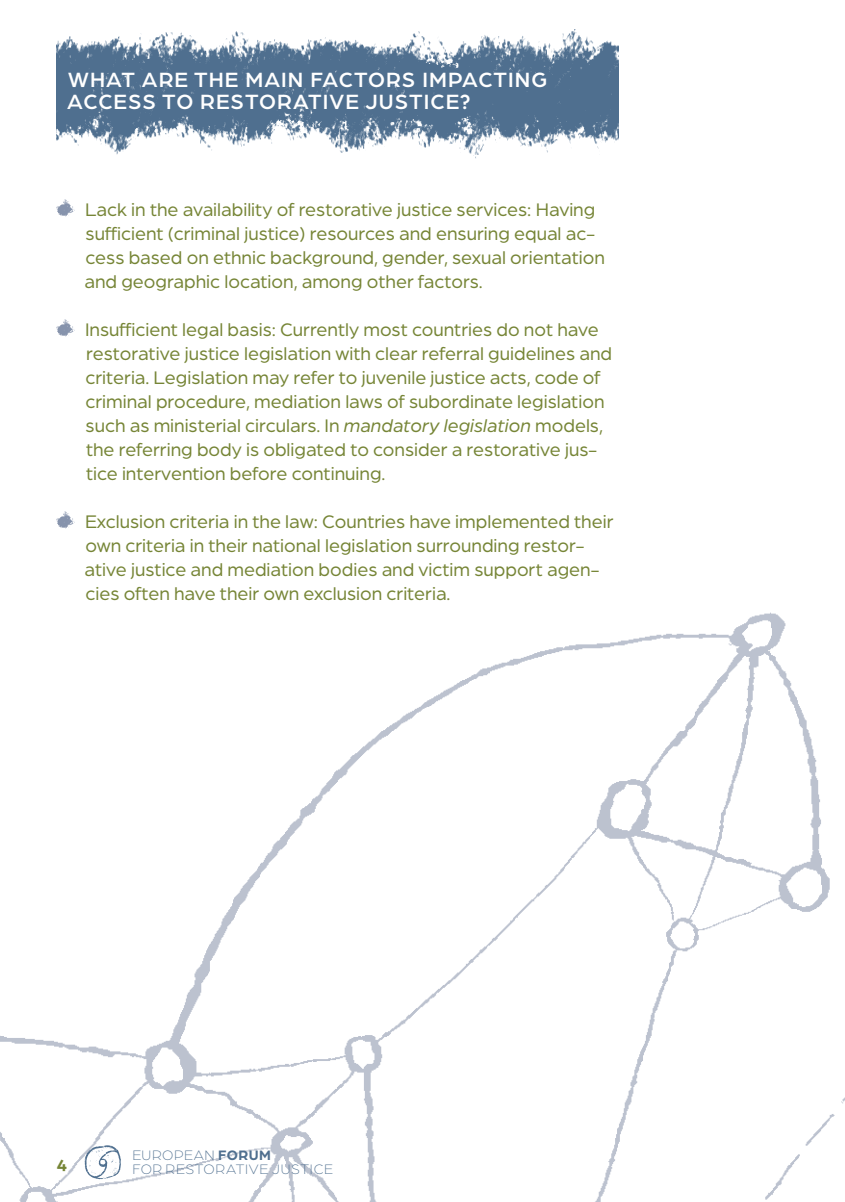
<style>
.page{position:relative;width:845px;height:1202px;background:#fff}
.page>*{position:absolute;margin:0;border:0;box-sizing:border-box;transform-origin:0 0}
.leading{font:500 22px/22px "Arboria";letter-spacing:.05em;color:#fff}
.indentat{font:19.4px/24px "Arboria";color:#768536}
.t1{font:700 18px "Arboria";color:#768536}
.t2{font:300 14.6px/13.8px "Arboria";letter-spacing:.04em;color:#4f6f8f}
.s1{font-style:italic}
.s2{font-weight:700}
</style>
<div class="page">
<img style="left:0;top:612px;width:845px;height:590px">
<img style="left:57px;top:30px;width:561px;height:129px">
<svg style="left:85px;top:1145px;width:36px;height:35px"></svg>
<img style="left:57px;top:200px;width:17px;height:16px">
<img style="left:57px;top:320px;width:17px;height:16px">
<img style="left:57px;top:512px;width:17px;height:16px">
<p class="leading" style="left:67px;top:68px;width:482px">WHAT ARE THE MAIN FACTORS IMPACTING<br>ACCESS TO RESTORATIVE JUSTICE?</p>
<p class="indentat" style="left:85px;top:197px;width:522px">Lack in the availability of restorative justice services: Having sufficient (criminal justice) resources and ensuring equal ac&shy;cess based on ethnic background, gender, sexual orientation and geographic location, among other factors.</p>
<p class="indentat" style="left:85px;top:317px;width:528px">Insufficient legal basis: Currently most countries do not have restorative justice legislation with clear referral guidelines and criteria. Legislation may refer to juvenile justice acts, code of criminal procedure, mediation laws of subordinate legislation such as ministerial circulars. In <span class="s1">mandatory legislation</span> models, the referring body is obligated to consider a restorative jus&shy;tice intervention before continuing.</p>
<p class="indentat" style="left:85px;top:509px;width:530px">Exclusion criteria in the law: Countries have implemented their own criteria in their national legislation surrounding restor&shy;ative justice and mediation bodies and victim support agen&shy;cies often have their own exclusion criteria.</p>
<p class="t1" style="left:57px;top:1151px;width:12px">4</p>
<p class="t2" style="left:132px;top:1148px;width:202px">EUROPEAN <span class="s2">FORUM<br></span>FOR RESTORATIVE JUSTICE</p>
</div>
